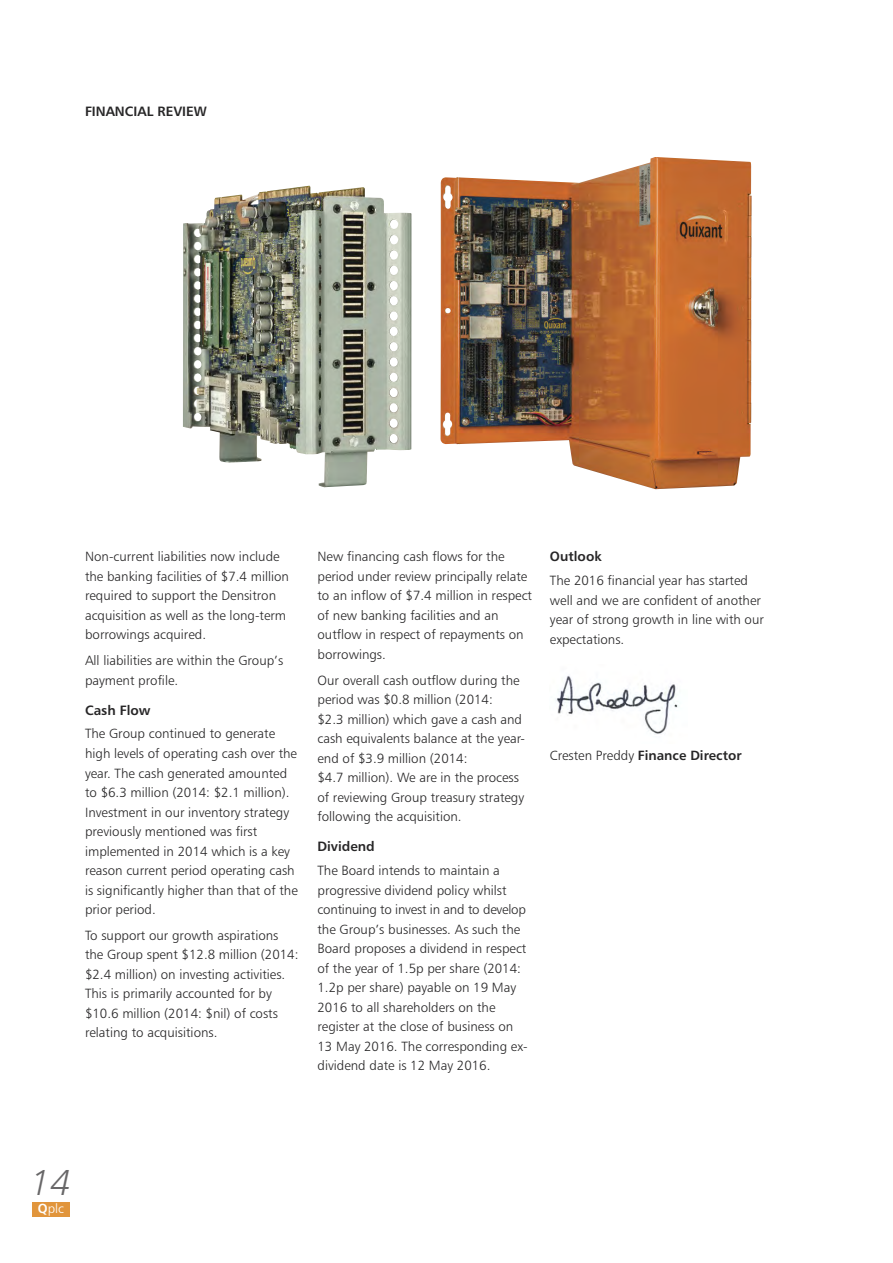
<style>
.page{position:relative;width:893px;height:1263px;background:#fff}
.page>*{position:absolute;margin:0;border:0;box-sizing:border-box;transform-origin:0 0}
.t1{font:36px "Humanist 777 BT Light Italic B";color:#686768}
.t2{font:13.5px "Humanist 777 BT Bold B";color:#272627}
.t3{font:13.35px/19.5px "Humanist 777 BT Light B";color:#272627}
.t4{font:13.35px "Humanist 777 BT Bold B";color:#272627}
.t5{font:13.2px "Humanist 777 BT Light B";color:#fff}
.s1{font-family:"Humanist 777 BT Light B"}
.s2{font-family:"Humanist 777 BT Bold B"}
</style>
<div class="page">
<div style="left:32px;top:1202px;width:38px;height:15px;background:#e1953c"></div>
<img style="left:556px;top:675px;width:122px;height:59px">
<img style="left:440px;top:157px;width:312px;height:332px">
<img style="left:183px;top:186px;width:228px;height:301px">
<p class="t2" style="left:85px;top:106px;width:123px">FINANCIAL REVIEW</p>
<p class="t3" style="left:85px;top:548px;width:205px">Non-current liabilities now include the banking facilities of $7.4 million required to support the Densitron acquisition as well as the long-term borrowings acquired.</p>
<p class="t3" style="left:85px;top:652px;width:200px">All liabilities are within the Group’s payment profile.</p>
<p class="t2" style="left:85px;top:705px;width:67px">Cash Flow</p>
<p class="t3" style="left:85px;top:725px;width:214px">The Group continued to generate high levels of operating cash over the year. The cash generated amounted to $6.3 million (2014: $2.1 million).<br>Investment in our inventory strategy previously mentioned was first implemented in 2014 which is a key reason current period operating cash is significantly higher than that of the prior period.</p>
<p class="t3" style="left:85px;top:926px;width:215px">To support our growth aspirations the Group spent $12.8 million (2014: $2.4 million) on investing activities.<br>This is primarily accounted for by $10.6 million (2014: $nil) of costs relating to acquisitions.</p>
<p class="t3" style="left:317px;top:548px;width:216px">New financing cash flows for the period under review principally relate to an inflow of $7.4 million in respect of new banking facilities and an outflow in respect of repayments on borrowings.</p>
<p class="t3" style="left:317px;top:671px;width:209px">Our overall cash outflow during the period was $0.8 million (2014:<br>$2.3 million) which gave a cash and cash equivalents balance at the year&shy;end of $3.9 million (2014:<br>$4.7 million). We are in the process of reviewing Group treasury strategy following the acquisition.</p>
<p class="t2" style="left:317px;top:841px;width:59px">Dividend</p>
<p class="t3" style="left:317px;top:862px;width:212px">The Board intends to maintain a progressive dividend policy whilst continuing to invest in and to develop the Group’s businesses. As such the Board proposes a dividend in respect of the year of 1.5p per share (2014:<br>1.2p per share) payable on 19 May 2016 to all shareholders on the register at the close of business on 13 May 2016. The corresponding ex&shy;dividend date is 12 May 2016.</p>
<p class="t2" style="left:550px;top:551px;width:53px">Outlook</p>
<p class="t3" style="left:550px;top:572px;width:215px">The 2016 financial year has started well and we are confident of another year of strong growth in line with our expectations.</p>
<p class="t4" style="left:550px;top:750px;width:193px"><span class="s1">Cresten Preddy</span> Finance Director</p>
<h1 class="t1" style="left:30px;top:1168px;width:42px">14</h1>
<p class="t5" style="left:38px;top:1203px;width:28px"><span class="s2">Q</span>plc</p>
</div>
